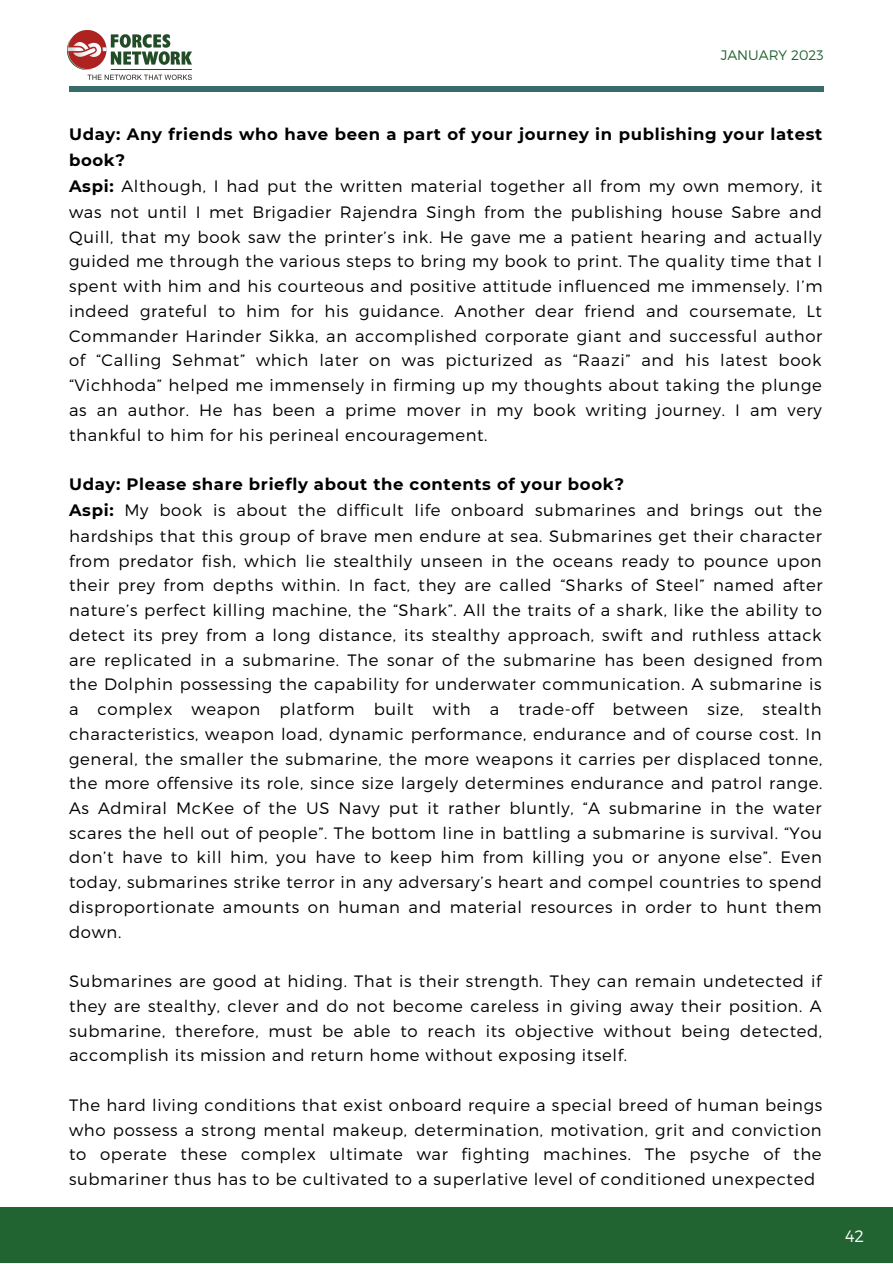
<style>
.page{position:relative;width:893px;height:1264px;background:#fff}
.page>*{position:absolute;margin:0;border:0;box-sizing:border-box;transform-origin:0 0}
.t1{font:300 16.5px/24.9px "Montserrat";letter-spacing:.04em;color:#000}
.t2{font:300 16.5px "Montserrat";color:#fff}
.t3{font:300 13.8px "Montserrat";color:#226431}
.s1{font-weight:700}
</style>
<div class="page">
<div style="left:0;top:1206px;width:892px;height:56px;background:#226431"></div>
<img style="left:67px;top:31px;width:124px;height:48px">
<div style="left:69px;top:86px;width:754px;height:6px;background:#376c6b"></div>
<p class="t3" style="left:720px;top:46px;width:104px">JANUARY 2023</p>
<p class="t1" style="left:69px;top:121px;width:755px"><span class="s1">Uday: Any friends who have been a part of your journey in publishing your latest book?<br>Aspi:</span> Although, I had put the written material together all from my own memory, it was not until I met Brigadier Rajendra Singh from the publishing house Sabre and Quill, that my book saw the printer’s ink. He gave me a patient hearing and actually guided me through the various steps to bring my book to print. The quality time that I spent with him and his courteous and positive attitude influenced me immensely. I’m indeed grateful to him for his guidance. Another dear friend and coursemate, Lt Commander Harinder Sikka, an accomplished corporate giant and successful author of “Calling Sehmat” which later on was picturized as “Raazi” and his latest book “Vichhoda” helped me immensely in firming up my thoughts about taking the plunge as an author. He has been a prime mover in my book writing journey. I am very thankful to him for his perineal encouragement.</p>
<p class="t1" style="left:69px;top:471px;width:755px"><span class="s1">Uday: Please share briefly about the contents of your book?<br>Aspi:</span> My book is about the difficult life onboard submarines and brings out the hardships that this group of brave men endure at sea. Submarines get their character from predator fish, which lie stealthily unseen in the oceans ready to pounce upon their prey from depths within. In fact, they are called “Sharks of Steel” named after nature’s perfect killing machine, the “Shark”. All the traits of a shark, like the ability to detect its prey from a long distance, its stealthy approach, swift and ruthless attack are replicated in a submarine. The sonar of the submarine has been designed from the Dolphin possessing the capability for underwater communication. A submarine is a complex weapon platform built with a trade-off between size, stealth characteristics, weapon load, dynamic performance, endurance and of course cost. In general, the smaller the submarine, the more weapons it carries per displaced tonne, the more offensive its role, since size largely determines endurance and patrol range.<br>As Admiral McKee of the US Navy put it rather bluntly, “A submarine in the water scares the hell out of people”. The bottom line in battling a submarine is survival. “You don’t have to kill him, you have to keep him from killing you or anyone else”. Even today, submarines strike terror in any adversary’s heart and compel countries to spend disproportionate amounts on human and material resources in order to hunt them down.</p>
<p class="t1" style="left:69px;top:968px;width:754px;text-align:justify">Submarines are good at hiding. That is their strength. They can remain undetected if they are stealthy, clever and do not become careless in giving away their position. A submarine, therefore, must be able to reach its objective without being detected, accomplish its mission and return home without exposing itself.</p>
<p class="t1" style="left:69px;top:1091px;width:754px;text-align:justify">The hard living conditions that exist onboard require a special breed of human beings who possess a strong mental makeup, determination, motivation, grit and conviction to operate these complex ultimate war fighting machines. The psyche of the submariner thus has to be cultivated to a superlative level of conditioned unexpected</p>
<p class="t2" style="left:845px;top:1225px;width:21px">42</p>
</div>
